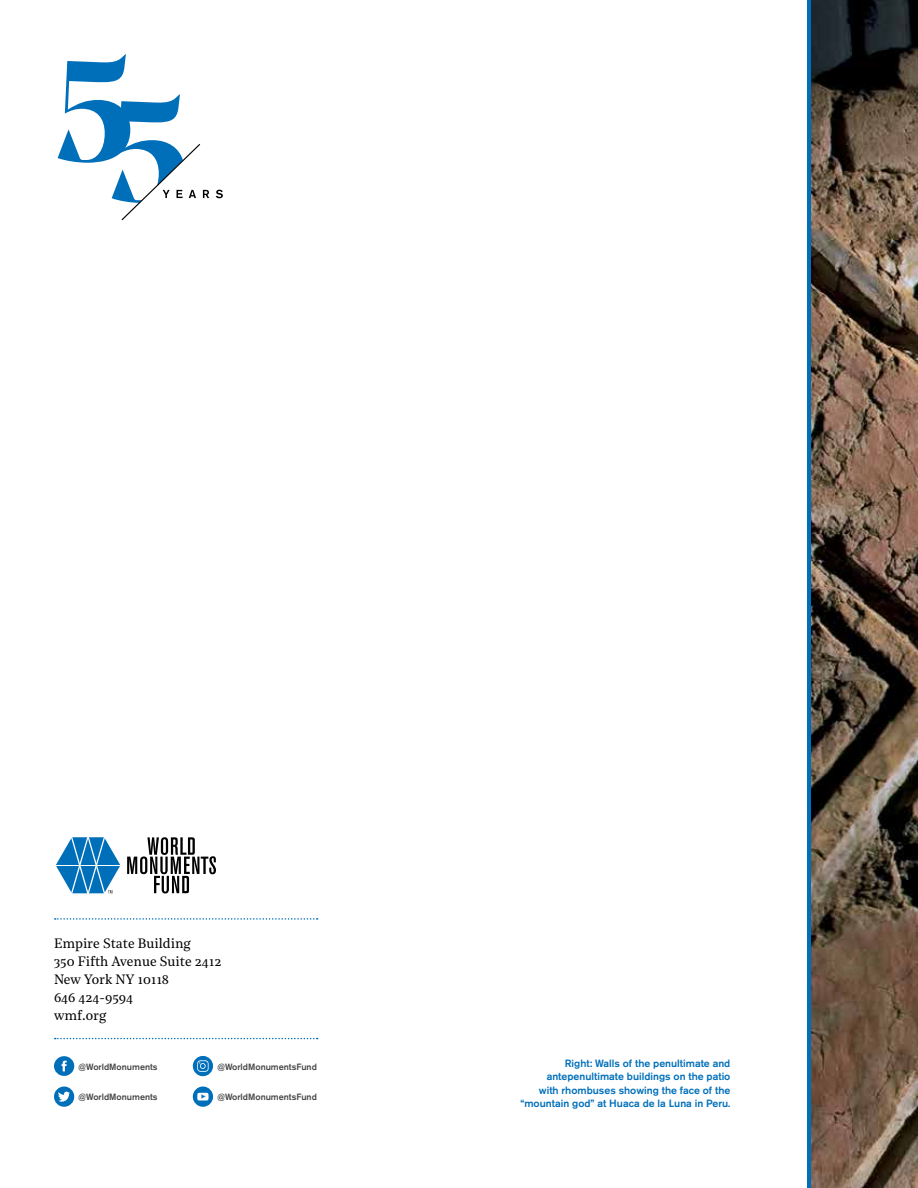
<style>
.page{position:relative;width:918px;height:1188px;background:#fff}
.page>*{position:absolute;margin:0;border:0;box-sizing:border-box;transform-origin:0 0}
.t1{font:13.5px/18px "Noe Text";color:#000}
.t2{font:500 10.5px/13.5px "Akzidenz Grotesk BE";color:#006fba;text-align:right}
.t3{font:500 9px "Akzidenz Grotesk BE";color:#464547}
</style>
<div class="page">
<hr style="left:807px;top:0;width:4px;height:1188px;background:#006fba">
<svg style="left:55px;top:918px;width:263px;height:2px"></svg>
<svg style="left:55px;top:1038px;width:263px;height:1px"></svg>
<svg style="left:56px;top:837px;width:160px;height:57px"></svg>
<svg style="left:54px;top:1056px;width:20px;height:20px"></svg>
<svg style="left:54px;top:1087px;width:20px;height:20px"></svg>
<svg style="left:193px;top:1056px;width:20px;height:20px"></svg>
<svg style="left:193px;top:1087px;width:20px;height:20px"></svg>
<svg style="left:58px;top:54px;width:151px;height:166px"></svg>
<svg style="left:216px;top:190px;width:7px;height:8px"></svg>
<img style="left:811px;top:0;width:107px;height:1188px">
<p class="t1" style="left:54px;top:933px;width:169px">Empire State Building<br>350 Fifth Avenue Suite 2412<br>New York NY 10118<br>646 424-9594<br>wmf.org</p>
<p class="t3" style="left:78px;top:1061px;width:81px">@WorldMonuments</p>
<p class="t3" style="left:217px;top:1061px;width:101px">@WorldMonumentsFund</p>
<p class="t3" style="left:78px;top:1092px;width:81px">@WorldMonuments</p>
<p class="t3" style="left:217px;top:1092px;width:101px">@WorldMonumentsFund</p>
<p class="t2" style="left:520px;top:1056px;width:211px">Right: Walls of the penultimate and antepenultimate buildings on the patio<br>with rhombuses showing the face of the “mountain god” at Huaca de la Luna in Peru.</p>
</div>
